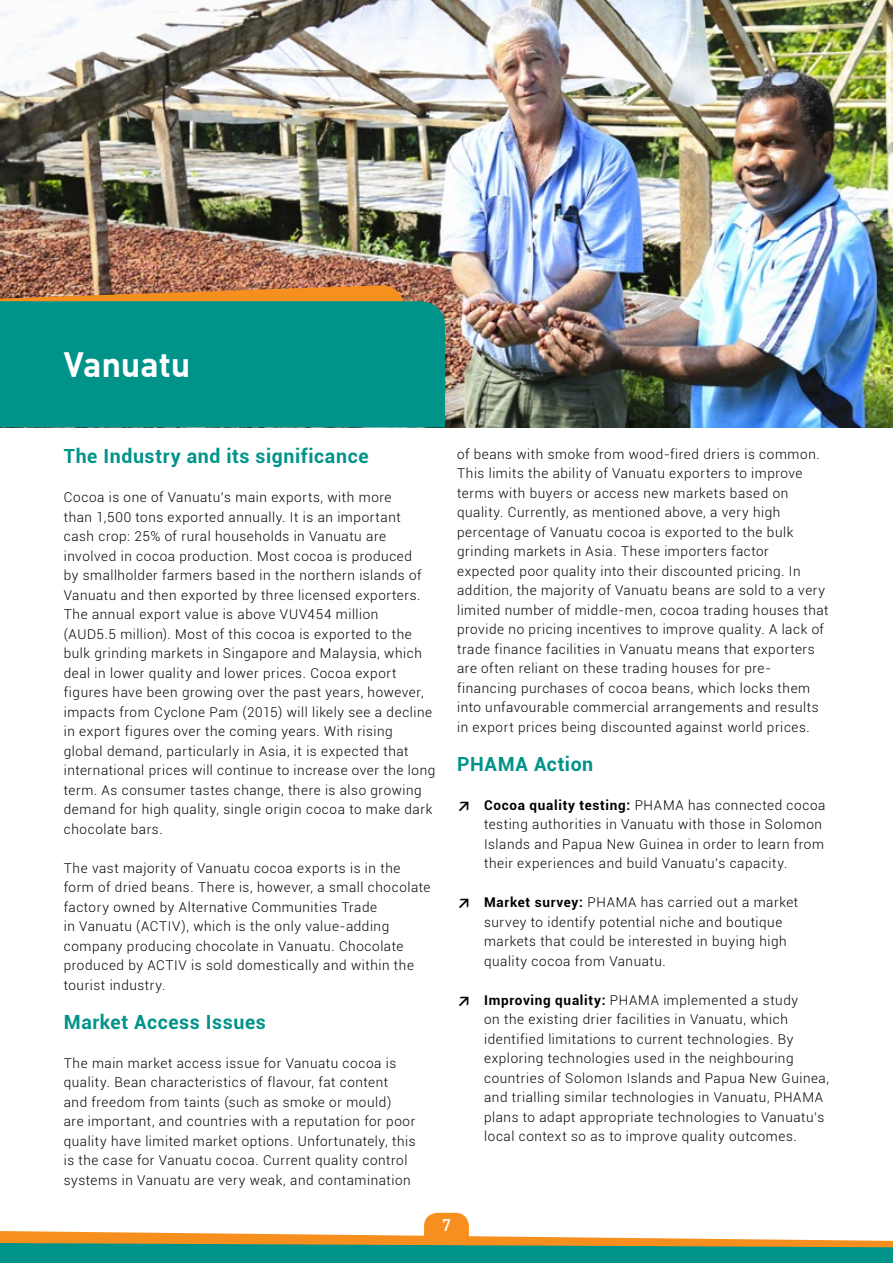
<style>
.page{position:relative;width:893px;height:1263px;background:#fff}
.page>*{position:absolute;margin:0;border:0;box-sizing:border-box;transform-origin:0 0}
.t1{font:700 34.5px "DIN Pro";letter-spacing:-.005em;color:#fff}
.t2{font:700 19.5px "Roboto";letter-spacing:.03em;color:#00938a}
.t3{font:500 16.5px "DIN Pro";color:#fff}
.t4{font:300 13.5px/19.5px "Roboto";letter-spacing:.045em;color:#000}
.s1{font-family:"DIN Pro";font-weight:700}
.s2{font-weight:700}
</style>
<div class="page">
<svg style="left:0;top:1213px;width:893px;height:50px"></svg>
<img style="left:0;top:0;width:893px;height:427px">
<img style="left:0;top:284px;width:408px;height:17px">
<div style="left:0;top:301px;width:445px;height:126px;background:#00938a"></div>
<h1 class="t1" style="left:64px;top:342px;width:128px">Vanuatu</h1>
<h2 class="t2" style="left:64px;top:443px;width:306px">The Industry and its significance</h2>
<p class="t4" style="left:64px;top:487px;width:373px">Cocoa is one of Vanuatu’s main exports, with more<br>than 1,500 tons exported annually. It is an important<br>cash crop: 25% of rural households in Vanuatu are involved in cocoa production. Most cocoa is produced<br>by smallholder farmers based in the northern islands of Vanuatu and then exported by three licensed exporters.<br>The annual export value is above VUV454 million<br>(AUD5.5 million). Most of this cocoa is exported to the bulk grinding markets in Singapore and Malaysia, which deal in lower quality and lower prices. Cocoa export figures have been growing over the past years, however, impacts from Cyclone Pam (2015) will likely see a decline in export figures over the coming years. With rising<br>global demand, particularly in Asia, it is expected that international prices will continue to increase over the long term. As consumer tastes change, there is also growing demand for high quality, single origin cocoa to make dark chocolate bars.</p>
<p class="t4" style="left:64px;top:858px;width:368px">The vast majority of Vanuatu cocoa exports is in the form of dried beans. There is, however, a small chocolate factory owned by Alternative Communities Trade<br>in Vanuatu (ACTIV), which is the only value-adding company producing chocolate in Vanuatu. Chocolate produced by ACTIV is sold domestically and within the tourist industry.</p>
<h2 class="t2" style="left:64px;top:1008px;width:204px">Market Access Issues</h2>
<p class="t4" style="left:64px;top:1053px;width:353px">The main market access issue for Vanuatu cocoa is quality. Bean characteristics of flavour, fat content<br>and freedom from taints (such as smoke or mould)<br>are important, and countries with a reputation for poor quality have limited market options. Unfortunately, this is the case for Vanuatu cocoa. Current quality control systems in Vanuatu are very weak, and contamination</p>
<p class="t4" style="left:457px;top:444px;width:373px">of beans with smoke from wood-fired driers is common.<br>This limits the ability of Vanuatu exporters to improve terms with buyers or access new markets based on quality. Currently, as mentioned above, a very high percentage of Vanuatu cocoa is exported to the bulk grinding markets in Asia. These importers factor expected poor quality into their discounted pricing. In addition, the majority of Vanuatu beans are sold to a very limited number of middle-men, cocoa trading houses that provide no pricing incentives to improve quality. A lack of trade finance facilities in Vanuatu means that exporters are often reliant on these trading houses for pre&shy;financing purchases of cocoa beans, which locks them into unfavourable commercial arrangements and results in export prices being discounted against world prices.</p>
<h2 class="t2" style="left:457px;top:750px;width:138px">PHAMA Action</h2>
<p class="t4" style="left:484px;top:795px;width:343px;text-indent:-27px"><span class="s1">↗</span> <span class="s2">Cocoa quality testing:</span> PHAMA has connected cocoa testing authorities in Vanuatu with those in Solomon Islands and Papua New Guinea in order to learn from their experiences and build Vanuatu’s capacity.</p>
<p class="t4" style="left:484px;top:892px;width:316px;text-indent:-27px"><span class="s1">↗</span> <span class="s2">Market survey:</span> PHAMA has carried out a market survey to identify potential niche and boutique markets that could be interested in buying high quality cocoa from Vanuatu.</p>
<p class="t4" style="left:484px;top:990px;width:347px;text-indent:-27px"><span class="s1">↗</span> <span class="s2">Improving quality:</span> PHAMA implemented a study<br>on the existing drier facilities in Vanuatu, which identified limitations to current technologies. By exploring technologies used in the neighbouring countries of Solomon Islands and Papua New Guinea, and trialling similar technologies in Vanuatu, PHAMA plans to adapt appropriate technologies to Vanuatu’s local context so as to improve quality outcomes.</p>
<p class="t3" style="left:442px;top:1214px;width:10px">7</p>
</div>
